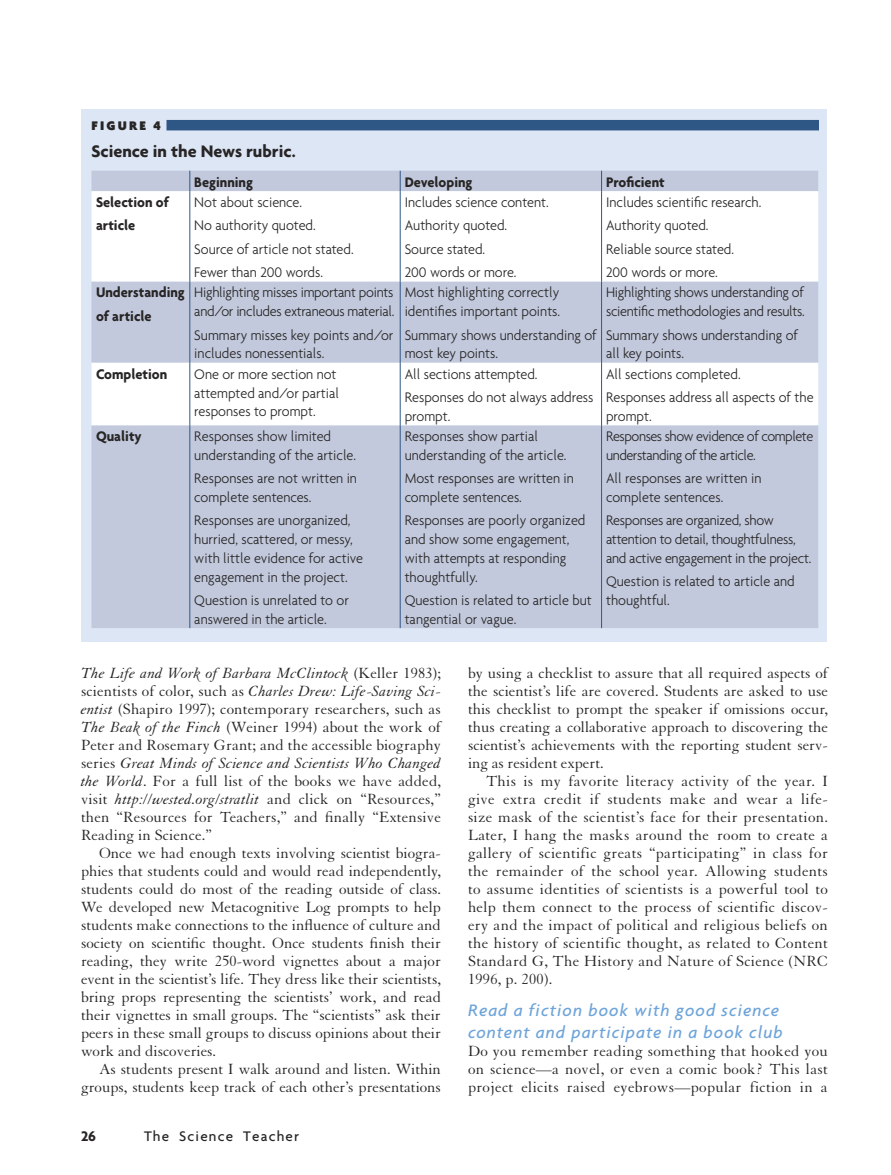
<style>
.page{position:relative;width:891px;height:1175px;background:#fff}
.page>*{position:absolute;margin:0;border:0;box-sizing:border-box;transform-origin:0 0}
.sub_2{font:italic 500 18px "Agenda";letter-spacing:.055em;color:#6ea4da}
.fig_title{font:700 18px "Agenda";color:#272525}
.body{font:16.05px/18px "Granjon";color:#272525;text-align:justify}
.body_1{font:16.05px/18px "Granjon";letter-spacing:.02em;color:#272525;text-align:justify}
.fig_text{font:300 15px/18.8px "Agenda";color:#272525;scale:.95 1}
.fig_text-2{font:300 15px/18.8px "Agenda";letter-spacing:-.02em;color:#272525;scale:.95 1}
.fig_text-3{font:700 15px "Agenda";color:#272525;scale:.95 1}
.fig_text-4{font:300 15px/18.8px "Agenda";letter-spacing:-.03em;color:#272525;scale:.95 1}
.t1{font:500 15px "Agenda";letter-spacing:.075em;color:#272525}
.fig_text-5{font:700 15px "Agenda";color:#272525}
.fig{font:900 13.5px "Agenda";letter-spacing:.165em;color:#272525}
.s1{font-style:italic}
</style>
<div class="page">
<div style="left:82px;top:109px;width:745px;height:532px;background:#dce6f5"></div>
<div style="left:166px;top:120px;width:653px;height:10px;background:#2f5786"></div>
<div style="left:92px;top:171px;width:726px;height:457px;background:#c2c9dc"></div>
<svg style="left:92px;top:191px;width:726px;height:234px;background:#e9ecf2"></svg>
<svg style="left:189px;top:171px;width:1px;height:20px"></svg>
<svg style="left:400px;top:171px;width:1px;height:20px"></svg>
<svg style="left:601px;top:171px;width:1px;height:20px"></svg>
<hr style="left:189px;top:191px;width:1px;height:90px;background:#2f5786">
<hr style="left:400px;top:191px;width:1px;height:90px;background:#2f5786">
<hr style="left:601px;top:191px;width:1px;height:90px;background:#2f5786">
<hr style="left:189px;top:281px;width:1px;height:82px;background:#2f5786">
<hr style="left:400px;top:281px;width:1px;height:82px;background:#2f5786">
<hr style="left:601px;top:281px;width:1px;height:82px;background:#2f5786">
<hr style="left:189px;top:363px;width:1px;height:62px;background:#2f5786">
<hr style="left:400px;top:363px;width:1px;height:62px;background:#2f5786">
<hr style="left:601px;top:363px;width:1px;height:62px;background:#2f5786">
<hr style="left:189px;top:425px;width:1px;height:203px;background:#2f5786">
<hr style="left:400px;top:425px;width:1px;height:203px;background:#2f5786">
<hr style="left:601px;top:425px;width:1px;height:203px;background:#2f5786">
<p class="fig" style="left:92px;top:117px;width:71px">FIGURE 4</p>
<p class="fig_title" style="left:92px;top:140px;width:206px">Science in the News rubric.</p>
<p class="fig_text-3" style="left:194px;top:173px;width:63px">Beginning</p>
<p class="fig_text-3" style="left:405px;top:173px;width:73px">Developing</p>
<p class="fig_text-3" style="left:606px;top:173px;width:63px">Proficient</p>
<p class="fig_text-3" style="left:96px;top:193px;width:78px">Selection of</p>
<p class="fig_text-3" style="left:96px;top:216px;width:43px">article</p>
<p class="fig_text" style="left:606px;top:193px;width:165px">Includes scientific research.</p>
<p class="fig_text" style="left:606px;top:216px;width:109px">Authority quoted.</p>
<p class="fig_text" style="left:606px;top:239px;width:136px">Reliable source stated.</p>
<p class="fig_text" style="left:606px;top:262px;width:119px">200 words or more.</p>
<p class="fig_text" style="left:194px;top:193px;width:115px">Not about science.</p>
<p class="fig_text" style="left:194px;top:216px;width:129px">No authority quoted.</p>
<p class="fig_text" style="left:194px;top:239px;width:169px">Source of article not stated.</p>
<p class="fig_text" style="left:194px;top:262px;width:137px">Fewer than 200 words.</p>
<p class="fig_text" style="left:405px;top:193px;width:153px">Includes science content.</p>
<p class="fig_text" style="left:405px;top:216px;width:109px">Authority quoted.</p>
<p class="fig_text" style="left:405px;top:239px;width:86px">Source stated.</p>
<p class="fig_text" style="left:405px;top:262px;width:119px">200 words or more.</p>
<p class="fig_text-3" style="left:96px;top:283px;width:95px">Understanding</p>
<p class="fig_text-3" style="left:96px;top:307px;width:60px">of article</p>
<p class="fig_text-2" style="left:194px;top:283px;width:212px">Highlighting misses important points and/or includes extraneous material.</p>
<p class="fig_text" style="left:194px;top:325px;width:211px">Summary misses key points and/or includes nonessentials.</p>
<p class="fig_text" style="left:405px;top:283px;width:165px">Most highlighting correctly identifies important points.</p>
<p class="fig_text" style="left:405px;top:325px;width:204px">Summary shows understanding of most key points.</p>
<p class="fig_text-3" style="left:96px;top:365px;width:77px">Completion</p>
<p class="fig_text" style="left:194px;top:364px;width:154px">One or more section not attempted and/or partial responses to prompt.</p>
<p class="fig_text" style="left:405px;top:364px;width:141px">All sections attempted.</p>
<p class="fig_text" style="left:405px;top:387px;width:200px">Responses do not always address prompt.</p>
<p class="fig_text-3" style="left:96px;top:427px;width:50px">Quality</p>
<p class="fig_text" style="left:194px;top:427px;width:172px">Responses show limited understanding of the article.</p>
<p class="fig_text" style="left:194px;top:469px;width:173px">Responses are not written in complete sentences.</p>
<p class="fig_text" style="left:194px;top:511px;width:179px">Responses are unorganized, hurried, scattered, or messy, with little evidence for active engagement in the project.</p>
<p class="fig_text" style="left:194px;top:590px;width:164px">Question is unrelated to or answered in the article.</p>
<p class="fig_text" style="left:405px;top:427px;width:172px">Responses show partial understanding of the article.</p>
<p class="fig_text" style="left:405px;top:469px;width:180px">Most responses are written in complete sentences.</p>
<p class="fig_text" style="left:405px;top:511px;width:192px">Responses are poorly organized and show some engagement, with attempts at responding thoughtfully.</p>
<p class="fig_text" style="left:405px;top:590px;width:198px">Question is related to article but tangential or vague.</p>
<p class="fig_text-2" style="left:606px;top:283px;width:211px">Highlighting shows understanding of scientific methodologies and results.</p>
<p class="fig_text" style="left:606px;top:325px;width:204px">Summary shows understanding of all key points.</p>
<p class="fig_text" style="left:606px;top:364px;width:143px">All sections completed.</p>
<p class="fig_text" style="left:606px;top:387px;width:220px">Responses address all aspects of the prompt.</p>
<p class="fig_text-4" style="left:606px;top:427px;width:220px">Responses show evidence of complete understanding of the article.</p>
<p class="fig_text" style="left:606px;top:469px;width:165px">All responses are written in complete sentences.</p>
<p class="fig_text-2" style="left:606px;top:511px;width:218px">Responses are organized, show attention to detail, thoughtfulness, and active engagement in the project.</p>
<p class="fig_text" style="left:606px;top:571px;width:200px">Question is related to article and thoughtful.</p>
<p class="body" style="left:81px;top:664px;width:362px"><span class="s1">The Life and Work of Barbara McClintock</span> (Keller 1983); scientists of color, such as <span class="s1">Charles Drew: Life-Saving Sci&shy;entist</span> (Shapiro 1997); contemporary researchers, such as <span class="s1">The Beak of the Finch</span> (Weiner 1994) about the work of Peter and Rosemary Grant; and the accessible biography series <span class="s1">Great Minds of Science and Scientists Who Changed the World</span>. For a full list of the books we have added, visit <span class="s1">http://wested.org/stratlit</span> and click on “Resources,” then “Resources for Teachers,” and finally “Extensive Reading in Science.”</p>
<p class="body" style="left:81px;top:844px;width:362px;text-indent:18px">Once we had enough texts involving scientist biogra&shy;phies that students could and would read independently, students could do most of the reading outside of class.<br>We developed new Metacognitive Log prompts to help students make connections to the influence of culture and society on scientific thought. Once students finish their reading, they write 250-word vignettes about a major event in the scientist’s life. They dress like their scientists, bring props representing the scientists’ work, and read their vignettes in small groups. The “scientists” ask their peers in these small groups to discuss opinions about their work and discoveries.</p>
<p class="body" style="left:81px;top:1060px;width:361px;text-align:right">As students present I walk around and listen. Within groups, students keep track of each other’s presentations</p>
<p class="fig_text-5" style="left:81px;top:1126px;width:17px">26</p>
<p class="t1" style="left:144px;top:1126px;width:157px">The Science Teacher</p>
<p class="body" style="left:468px;top:664px;width:362px">by using a checklist to assure that all required aspects of the scientist’s life are covered. Students are asked to use this checklist to prompt the speaker if omissions occur, thus creating a collaborative approach to discovering the scientist’s achievements with the reporting student serv&shy;ing as resident expert.</p>
<p class="body" style="left:468px;top:772px;width:362px;text-indent:18px">This is my favorite literacy activity of the year. I give extra credit if students make and wear a life&shy;size mask of the scientist’s face for their presentation.<br>Later, I hang the masks around the room to create a gallery of scientific greats “participating” in class for the remainder of the school year. Allowing students to assume identities of scientists is a powerful tool to help them connect to the process of scientific discov&shy;ery and the impact of political and religious beliefs on the history of scientific thought, as related to Content Standard G, The History and Nature of Science (NRC 1996, p. 200).</p>
<p class="sub_2" style="left:468px;top:999px;width:313px">Read a fiction book with good science</p>
<p class="sub_2" style="left:468px;top:1021px;width:316px">content and participate in a book club</p>
<p class="body_1" style="left:468px;top:1042px;width:361px">Do you remember reading something that hooked you on science—a novel, or even a comic book? This last project elicits raised eyebrows—popular fiction in a</p>
</div>
